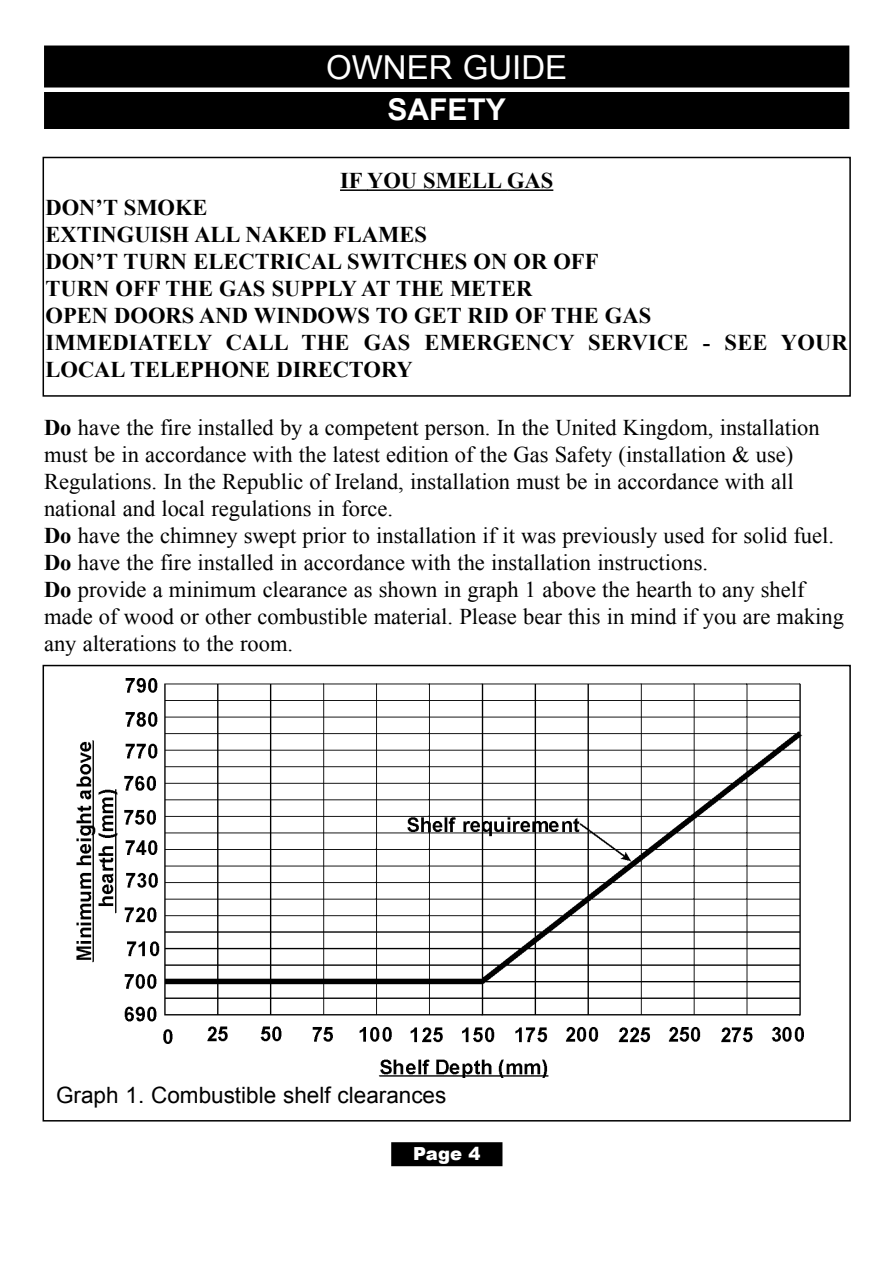
<style>
.page{position:relative;width:893px;height:1263px;background:#fff}
.page>*{position:absolute;margin:0;border:0;box-sizing:border-box;transform-origin:0 0}
.t1{font:33px "Arial";color:#fff}
.t2{font:700 30px "Arial";color:#fff}
.t3{font:22.5px/27px "Times New Roman";color:#000}
.t4{font:700 22.5px/27px "Times New Roman";color:#000}
.t5{font:22.5px "Arial";color:#000}
.t6{font:900 18px "Arial";color:#fff}
.s1{font-weight:700}
</style>
<div class="page">
<div style="left:44px;top:92px;width:805px;height:37px;background:#000"></div>
<div style="left:391px;top:1142px;width:111px;height:24px;background:#000"></div>
<div style="left:43px;top:44px;width:807px;height:48px;background:linear-gradient(to right,#fff,#fff)"></div>
<div style="left:44px;top:46px;width:805px;height:42px;background:#000"></div>
<hr style="left:340px;top:189px;width:28px;height:2px;background:#000">
<hr style="left:367px;top:189px;width:140px;height:2px;background:#000">
<hr style="left:507px;top:189px;width:46px;height:2px;background:#000">
<div style="left:43px;top:157px;width:807px;height:240px;border:2px solid #000"></div>
<img style="left:76px;top:678px;width:727px;height:400px">
<div style="left:43px;top:665px;width:807px;height:457px;border:2px solid #000"></div>
<h1 class="t1" style="left:326px;top:49px;width:243px">OWNER GUIDE</h1>
<h2 class="t2" style="left:387px;top:93px;width:120px">SAFETY</h2>
<p class="t4" style="left:340px;top:167px;width:215px">IF YOU SMELL GAS</p>
<p class="t4" style="left:46px;top:194px;width:803px">DON’T SMOKE<br>EXTINGUISH ALL NAKED FLAMES<br>DON’T TURN ELECTRICAL SWITCHES ON OR OFF<br>TURN OFF THE GAS SUPPLY AT THE METER<br>OPEN DOORS AND WINDOWS TO GET RID OF THE GAS<br>IMMEDIATELY CALL THE GAS EMERGENCY SERVICE - SEE YOUR LOCAL TELEPHONE DIRECTORY</p>
<p class="t3" style="left:44px;top:414px;width:801px"><span class="s1">Do</span> have the fire installed by a competent person. In the United Kingdom, installation must be in accordance with the latest edition of the Gas Safety (installation &amp; use)<br>Regulations. In the Republic of Ireland, installation must be in accordance with all national and local regulations in force.<br><span class="s1">Do</span> have the chimney swept prior to installation if it was previously used for solid fuel.<br><span class="s1">Do</span> have the fire installed in accordance with the installation instructions.<br><span class="s1">Do</span> provide a minimum clearance as shown in graph 1 above the hearth to any shelf made of wood or other combustible material. Please bear this in mind if you are making any alterations to the room.</p>
<p class="t5" style="left:56px;top:1083px;width:392px">Graph 1. Combustible shelf clearances</p>
<p class="t6" style="left:413px;top:1140px;width:69px">Page 4</p>
</div>
